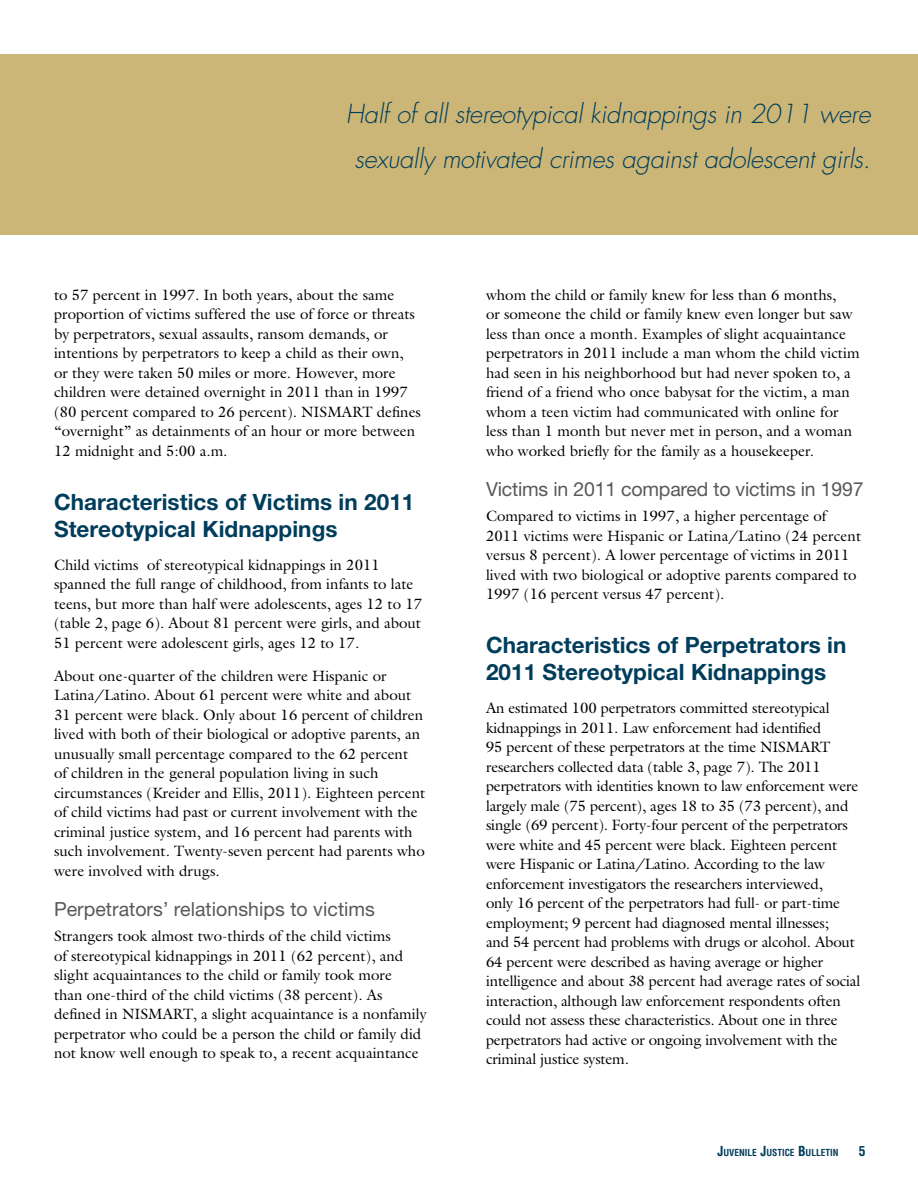
<style>
.page{position:relative;width:918px;height:1188px;background:#fff}
.page>*{position:absolute;margin:0;border:0;box-sizing:border-box;transform-origin:0 0}
.t1{font:italic 300 25.5px/45px "Futura Std";letter-spacing:-.01em;color:#003d5b;text-align:center}
.t2{font:700 22.5px/27px "Helvetica Neue LT Std";letter-spacing:.005em;color:#003d5b}
.t3{font:19.5px "Helvetica Neue LT Std";letter-spacing:-.005em;color:#58595b}
.t4{font:15px/19.5px "Galliard Std";color:#000}
.t5{font:700 condensed 13.5px "Helvetica LT Std";color:#003d5b}
.t6{font:700 condensed 9.45px "Helvetica LT Std";color:#003d5b}
.s1{font-size:13.5px}
</style>
<div class="page">
<div style="left:0;top:54px;width:918px;height:181px;background:#cbb677"></div>
<h1 class="t1" style="left:346px;top:92px;width:526px">Half of all stereotypical kidnappings in 2011 were sexually motivated crimes against adolescent girls.</h1>
<p class="t4" style="left:54px;top:285px;width:369px">to 57 percent in 1997. In both years, about the same proportion of victims suffered the use of force or threats by perpetrators, sexual assaults, ransom demands, or intentions by perpetrators to keep a child as their own, or they were taken 50 miles or more. However, more children were detained overnight in 2011 than in 1997 (80 percent compared to 26 percent). NISMART defines “overnight” as detainments of an hour or more between 12 midnight and 5:00 a.m.</p>
<h2 class="t2" style="left:54px;top:488px;width:362px">Characteristics of Victims in 2011<br>Stereotypical Kidnappings</h2>
<p class="t4" style="left:54px;top:555px;width:370px">Child victims of stereotypical kidnappings in 2011 spanned the full range of childhood, from infants to late teens, but more than half were adolescents, ages 12 to 17 (table 2, page 6). About 81 percent were girls, and about 51 percent were adolescent girls, ages 12 to 17.</p>
<p class="t4" style="left:54px;top:666px;width:373px">About one-quarter of the children were Hispanic or Latina/Latino. About 61 percent were white and about 31 percent were black. Only about 16 percent of children lived with both of their biological or adoptive parents, an unusually small percentage compared to the 62 percent<br>of children in the general population living in such circumstances (Kreider and Ellis, 2011). Eighteen percent of child victims had past or current involvement with the criminal justice system, and 16 percent had parents with such involvement. Twenty-seven percent had parents who were involved with drugs.</p>
<h3 class="t3" style="left:54px;top:898px;width:323px">Perpetrators’ relationships to victims</h3>
<p class="t4" style="left:54px;top:926px;width:374px">Strangers took almost two-thirds of the child victims<br>of stereotypical kidnappings in 2011 (62 percent), and slight acquaintances to the child or family took more<br>than one-third of the child victims (38 percent). As defined in NISMART, a slight acquaintance is a nonfamily perpetrator who could be a person the child or family did not know well enough to speak to, a recent acquaintance</p>
<p class="t4" style="left:486px;top:285px;width:375px">whom the child or family knew for less than 6 months,<br>or someone the child or family knew even longer but saw less than once a month. Examples of slight acquaintance perpetrators in 2011 include a man whom the child victim had seen in his neighborhood but had never spoken to, a friend of a friend who once babysat for the victim, a man whom a teen victim had communicated with online for less than 1 month but never met in person, and a woman who worked briefly for the family as a housekeeper.</p>
<h3 class="t3" style="left:486px;top:478px;width:379px">Victims in 2011 compared to victims in 1997</h3>
<p class="t4" style="left:486px;top:506px;width:377px">Compared to victims in 1997, a higher percentage of 2011 victims were Hispanic or Latina/Latino (24 percent versus 8 percent). A lower percentage of victims in 2011 lived with two biological or adoptive parents compared to 1997 (16 percent versus 47 percent).</p>
<h2 class="t2" style="left:486px;top:631px;width:362px">Characteristics of Perpetrators in<br>2011 Stereotypical Kidnappings</h2>
<p class="t4" style="left:486px;top:698px;width:376px">An estimated 100 perpetrators committed stereotypical kidnappings in 2011. Law enforcement had identified<br>95 percent of these perpetrators at the time NISMART researchers collected data (table 3, page 7). The 2011 perpetrators with identities known to law enforcement were largely male (75 percent), ages 18 to 35 (73 percent), and single (69 percent). Forty-four percent of the perpetrators were white and 45 percent were black. Eighteen percent were Hispanic or Latina/Latino. According to the law enforcement investigators the researchers interviewed,<br>only 16 percent of the perpetrators had full- or part-time employment; 9 percent had diagnosed mental illnesses;<br>and 54 percent had problems with drugs or alcohol. About 64 percent were described as having average or higher intelligence and about 38 percent had average rates of social interaction, although law enforcement respondents often could not assess these characteristics. About one in three perpetrators had active or ongoing involvement with the criminal justice system.</p>
<p class="t6" style="left:717px;top:1146px;width:123px"><span class="s1">J</span>UVENILE <span class="s1">J</span>USTICE <span class="s1">B</span>ULLETIN</p>
<p class="t5" style="left:859px;top:1142px;width:8px">5</p>
</div>
